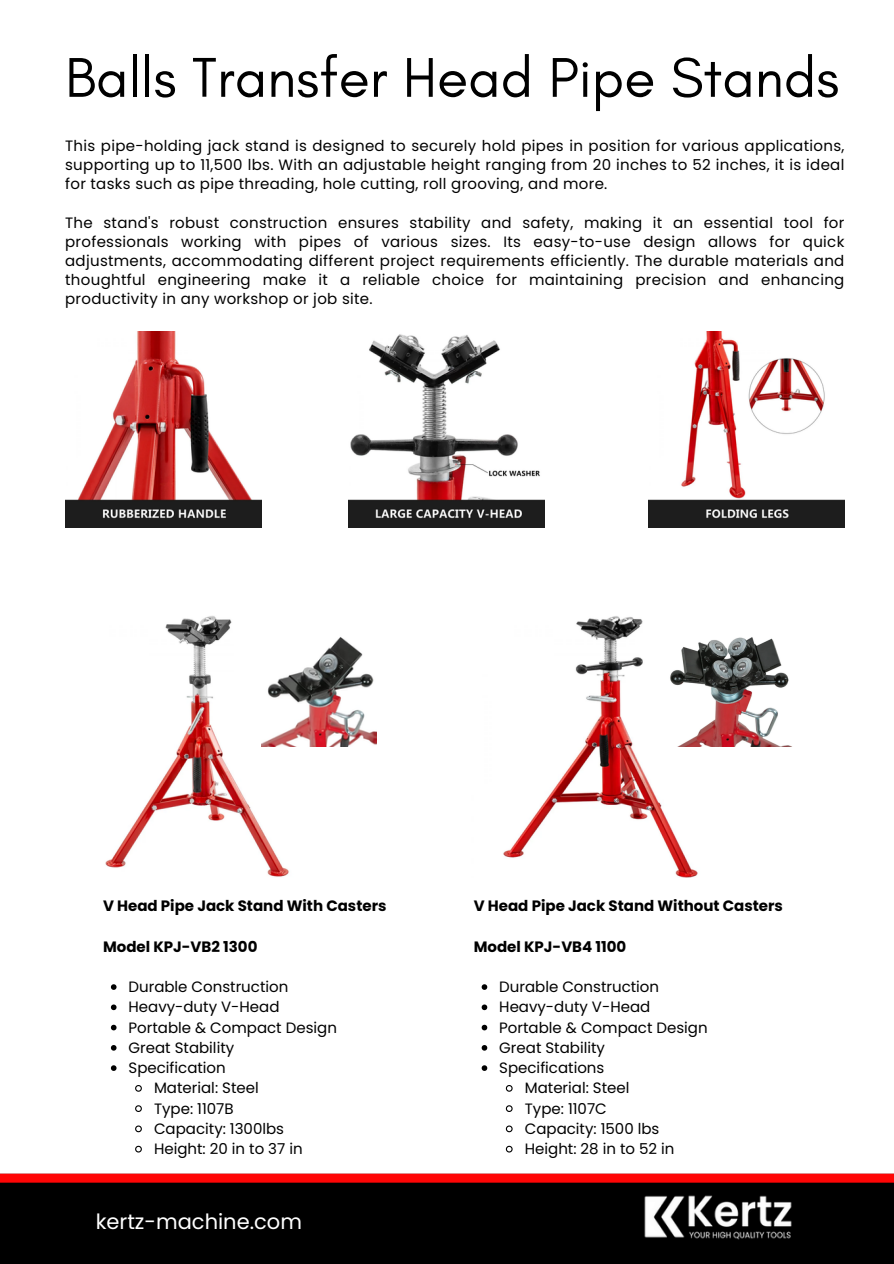
<style>
.page{position:relative;width:894px;height:1264px;background:#fff}
.page>*{position:absolute;margin:0;border:0;box-sizing:border-box;transform-origin:0 0}
.t1{font:57px "Glacial Indifference";color:#000}
.t2{font:21px "Poppins";color:#fff}
.t3{font:15px/19.2px "Poppins";color:#000;text-align:justify}
.t4{font:700 15px "Poppins";color:#000}
</style>
<div class="page">
<img style="left:0;top:1173px;width:893px;height:90px">
<img style="left:642px;top:1193px;width:151px;height:47px">
<img style="left:65px;top:332px;width:196px;height:195px">
<img style="left:348px;top:334px;width:196px;height:193px">
<img style="left:648px;top:332px;width:196px;height:195px">
<img style="left:105px;top:616px;width:222px;height:261px">
<img style="left:261px;top:631px;width:115px;height:115px">
<img style="left:503px;top:616px;width:229px;height:261px">
<img style="left:667px;top:620px;width:124px;height:126px">
<svg style="left:111px;top:984px;width:5px;height:5px"></svg>
<svg style="left:111px;top:1004px;width:5px;height:6px"></svg>
<svg style="left:111px;top:1024px;width:5px;height:6px"></svg>
<svg style="left:111px;top:1045px;width:5px;height:5px"></svg>
<svg style="left:111px;top:1065px;width:5px;height:5px"></svg>
<svg style="left:135px;top:1085px;width:7px;height:7px"></svg>
<svg style="left:135px;top:1105px;width:7px;height:7px"></svg>
<svg style="left:135px;top:1125px;width:7px;height:8px"></svg>
<svg style="left:135px;top:1145px;width:7px;height:8px"></svg>
<svg style="left:481px;top:984px;width:6px;height:5px"></svg>
<svg style="left:481px;top:1004px;width:6px;height:6px"></svg>
<svg style="left:481px;top:1024px;width:6px;height:6px"></svg>
<svg style="left:481px;top:1045px;width:6px;height:5px"></svg>
<svg style="left:481px;top:1065px;width:6px;height:5px"></svg>
<svg style="left:505px;top:1085px;width:8px;height:7px"></svg>
<svg style="left:505px;top:1105px;width:8px;height:7px"></svg>
<svg style="left:505px;top:1125px;width:8px;height:8px"></svg>
<svg style="left:505px;top:1145px;width:8px;height:8px"></svg>
<p class="t1" style="left:65px;top:43px;width:775px">Balls Transfer Head Pipe Stands</p>
<h1 class="t3" style="left:65px;top:136px;width:780px">This pipe-holding jack stand is designed to securely hold pipes in position for various applications, supporting up to 11,500 lbs. With an adjustable height ranging from 20 inches to 52 inches, it is ideal for tasks such as pipe threading, hole cutting, roll grooving, and more.</h1>
<p class="t3" style="left:65px;top:213px;width:780px">The stand's robust construction ensures stability and safety, making it an essential tool for professionals working with pipes of various sizes. Its easy-to-use design allows for quick adjustments, accommodating different project requirements efficiently. The durable materials and thoughtful engineering make it a reliable choice for maintaining precision and enhancing productivity in any workshop or job site.</p>
<p class="t4" style="left:103px;top:895px;width:285px">V Head Pipe Jack Stand With Casters</p>
<p class="t4" style="left:103px;top:935px;width:156px">Model KPJ-VB2 1300</p>
<p class="t3" style="left:128px;top:977px;width:161px">Durable Construction</p>
<p class="t3" style="left:128px;top:997px;width:152px">Heavy-duty V-Head</p>
<p class="t3" style="left:128px;top:1017px;width:210px">Portable &amp; Compact Design</p>
<p class="t3" style="left:128px;top:1038px;width:107px">Great Stability</p>
<h3 class="t3" style="left:128px;top:1058px;width:99px">Specification</h3>
<h3 class="t3" style="left:154px;top:1078px;width:106px">Material: Steel</h3>
<p class="t3" style="left:154px;top:1098px;width:81px">Type: 1107B</p>
<p class="t3" style="left:154px;top:1119px;width:131px">Capacity: 1300lbs</p>
<p class="t3" style="left:154px;top:1139px;width:150px">Height: 20 in to 37 in</p>
<p class="t2" style="left:96px;top:1206px;width:208px">kertz-machine.com</p>
<p class="t4" style="left:473px;top:895px;width:310px">V Head Pipe Jack Stand Without Casters</p>
<p class="t4" style="left:473px;top:935px;width:154px">Model KPJ-VB4 1100</p>
<p class="t3" style="left:499px;top:977px;width:161px">Durable Construction</p>
<p class="t3" style="left:499px;top:997px;width:152px">Heavy-duty V-Head</p>
<p class="t3" style="left:499px;top:1017px;width:210px">Portable &amp; Compact Design</p>
<p class="t3" style="left:499px;top:1038px;width:107px">Great Stability</p>
<h3 class="t3" style="left:499px;top:1058px;width:107px">Specifications</h3>
<h3 class="t3" style="left:524px;top:1078px;width:106px">Material: Steel</h3>
<p class="t3" style="left:524px;top:1098px;width:83px">Type: 1107C</p>
<p class="t3" style="left:524px;top:1119px;width:136px">Capacity: 1500 lbs</p>
<p class="t3" style="left:524px;top:1139px;width:151px">Height: 28 in to 52 in</p>
</div>
